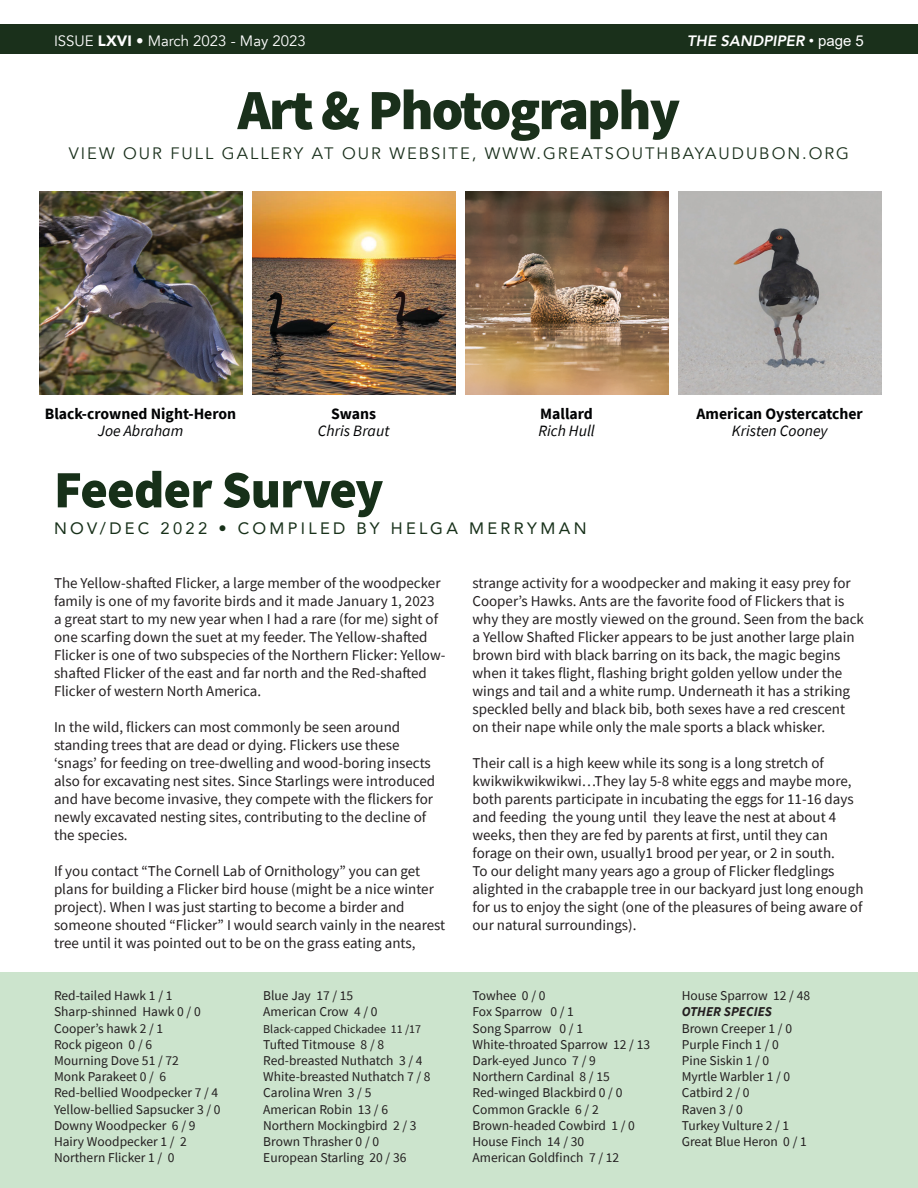
<style>
.page{position:relative;width:918px;height:1188px;background:#fff}
.page>*{position:absolute;margin:0;border:0;box-sizing:border-box;transform-origin:0 0}
.t1{font:900 57px "Source Sans Pro";letter-spacing:-.035em;color:#1a301b}
.Main_Heads{font:900 52.5px "Source Sans Pro";letter-spacing:-.015em;color:#173019}
.t2{font:16.5px "Avenir";letter-spacing:.12em;color:#1a301c}
.Main_Heads-2{font:16.5px "Avenir";letter-spacing:.2em;color:#173019}
.t3{font:700 15.75px/17.2px "Source Sans Pro";color:#020304;text-align:center}
.t4{font:italic 15.75px "Source Sans Pro";color:#020304}
.Main_Heads-3{font:15px/18px "Source Sans Pro";color:#231f20}
.t5{font:15px "Avenir";color:#fff}
.t6{font:italic 800 15px "Avenir";color:#fff}
.t7{font:13.5px "Source Sans Pro";color:#231f20}
.t8{font:italic 700 13.5px "Source Sans Pro";color:#231f20}
.t9{font:12px "Source Sans Pro";color:#231f20}
.s1{font-weight:900}
.s2{font-family:"Arial";font-weight:400;font-style:normal}
.s3{font-weight:400;font-style:italic}
</style>
<div class="page">
<div style="left:0;top:25px;width:918px;height:29px;background:#1a301b"></div>
<div style="left:0;top:972px;width:918px;height:216px;background:#cce4cd"></div>
<img style="left:39px;top:191px;width:203px;height:204px">
<img style="left:252px;top:191px;width:203px;height:204px">
<img style="left:465px;top:191px;width:203px;height:204px">
<img style="left:678px;top:191px;width:203px;height:204px">
<p class="t5" style="left:54px;top:32px;width:253px">ISSUE <span class="s1">LXVI</span> • March 2023 - May 2023</p>
<p class="t6" style="left:687px;top:32px;width:178px">THE SANDPIPER <span class="s2">• page 5</span></p>
<p class="t1" style="left:238px;top:71px;width:444px">Art &amp; Photography</p>
<p class="t2" style="left:69px;top:144px;width:782px">VIEW OUR FULL GALLERY AT OUR WEBSITE, WWW.GREATSOUTHBAYAUDUBON.ORG</p>
<p class="t3" style="left:45px;top:405px;width:193px">Black-crowned Night-Heron</p>
<p class="t4" style="left:98px;top:421px;width:87px">Joe Abraham</p>
<p class="t3" style="left:331px;top:405px;width:47px">Swans</p>
<p class="t4" style="left:318px;top:421px;width:73px">Chris Braut</p>
<p class="t3" style="left:540px;top:405px;width:54px">Mallard</p>
<p class="t4" style="left:538px;top:421px;width:58px">Rich Hull</p>
<p class="t3" style="left:697px;top:405px;width:168px">American Oystercatcher<br><span class="s3">Kristen Cooney</span></p>
<p class="Main_Heads" style="left:54px;top:454px;width:331px">Feeder Survey</p>
<p class="Main_Heads-2" style="left:54px;top:515px;width:534px">NOV/DEC 2022 • COMPILED BY HELGA MERRYMAN</p>
<p class="Main_Heads-3" style="left:54px;top:574px;width:393px">The Yellow-shafted Flicker, a large member of the woodpecker family is one of my favorite birds and it made January 1, 2023 a great start to my new year when I had a rare (for me) sight of one scarfing down the suet at my feeder. The Yellow-shafted Flicker is one of two subspecies of the Northern Flicker: Yellow&shy;shafted Flicker of the east and far north and the Red-shafted Flicker of western North America.</p>
<p class="Main_Heads-3" style="left:54px;top:718px;width:383px">In the wild, flickers can most commonly be seen around standing trees that are dead or dying. Flickers use these ‘snags’ for feeding on tree-dwelling and wood-boring insects also for excavating nest sites. Since Starlings were introduced and have become invasive, they compete with the flickers for newly excavated nesting sites, contributing to the decline of the species.</p>
<p class="Main_Heads-3" style="left:54px;top:862px;width:393px">If you contact “The Cornell Lab of Ornithology” you can get plans for building a Flicker bird house (might be a nice winter project). When I was just starting to become a birder and someone shouted “Flicker” I would search vainly in the nearest tree until it was pointed out to be on the grass eating ants,</p>
<p class="t7" style="left:54px;top:987px;width:120px">Red-tailed Hawk 1 / 1</p>
<p class="t7" style="left:54px;top:1003px;width:148px">Sharp-shinned Hawk 0 / 0</p>
<p class="t7" style="left:54px;top:1019px;width:111px">Cooper’s hawk 2 / 1</p>
<p class="t7" style="left:54px;top:1036px;width:100px">Rock pigeon 0 / 6</p>
<p class="t7" style="left:54px;top:1052px;width:126px">Mourning Dove 51 / 72</p>
<p class="t7" style="left:54px;top:1068px;width:114px">Monk Parakeet 0 / 6</p>
<p class="t7" style="left:54px;top:1084px;width:166px">Red-bellied Woodpecker 7 / 4</p>
<p class="t7" style="left:54px;top:1100px;width:168px">Yellow-bellied Sapsucker 3 / 0</p>
<p class="t7" style="left:54px;top:1117px;width:143px">Downy Woodpecker 6 / 9</p>
<p class="t7" style="left:54px;top:1133px;width:134px">Hairy Woodpecker 1 / 2</p>
<p class="t7" style="left:54px;top:1149px;width:122px">Northern Flicker 1 / 0</p>
<p class="t7" style="left:263px;top:987px;width:92px">Blue Jay 17 / 15</p>
<p class="t7" style="left:263px;top:1003px;width:116px">American Crow 4 / 0</p>
<p class="t9" style="left:263px;top:1021px;width:160px">Black-capped Chickadee 11 /17</p>
<p class="t7" style="left:263px;top:1036px;width:122px">Tufted Titmouse 8 / 8</p>
<p class="t7" style="left:263px;top:1052px;width:161px">Red-breasted Nuthatch 3 / 4</p>
<p class="t7" style="left:263px;top:1068px;width:169px">White-breasted Nuthatch 7 / 8</p>
<p class="t7" style="left:263px;top:1084px;width:110px">Carolina Wren 3 / 5</p>
<p class="t7" style="left:263px;top:1100px;width:126px">American Robin 13 / 6</p>
<p class="t7" style="left:263px;top:1117px;width:155px">Northern Mockingbird 2 / 3</p>
<p class="t7" style="left:263px;top:1133px;width:117px">Brown Thrasher 0 / 0</p>
<p class="t7" style="left:263px;top:1149px;width:145px">European Starling 20 / 36</p>
<p class="Main_Heads-3" style="left:472px;top:574px;width:393px">strange activity for a woodpecker and making it easy prey for Cooper’s Hawks. Ants are the favorite food of Flickers that is why they are mostly viewed on the ground. Seen from the back a Yellow Shafted Flicker appears to be just another large plain brown bird with black barring on its back, the magic begins when it takes flight, flashing bright golden yellow under the wings and tail and a white rump. Underneath it has a striking speckled belly and black bib, both sexes have a red crescent on their nape while only the male sports a black whisker.</p>
<p class="Main_Heads-3" style="left:472px;top:754px;width:393px">Their call is a high keew while its song is a long stretch of kwikwikwikwikwi…They lay 5-8 white eggs and maybe more, both parents participate in incubating the eggs for 11-16 days and feeding the young until they leave the nest at about 4 weeks, then they are fed by parents at first, until they can forage on their own, usually1 brood per year, or 2 in south.<br>To our delight many years ago a group of Flicker fledglings alighted in the crabapple tree in our backyard just long enough for us to enjoy the sight (one of the pleasures of being aware of our natural surroundings).</p>
<p class="t7" style="left:472px;top:987px;width:74px">Towhee 0 / 0</p>
<p class="t7" style="left:472px;top:1003px;width:103px">Fox Sparrow 0 / 1</p>
<p class="t7" style="left:472px;top:1019px;width:112px">Song Sparrow 0 / 1</p>
<p class="t7" style="left:472px;top:1036px;width:179px">White-throated Sparrow 12 / 13</p>
<p class="t7" style="left:472px;top:1052px;width:125px">Dark-eyed Junco 7 / 9</p>
<p class="t7" style="left:472px;top:1068px;width:139px">Northern Cardinal 8 / 15</p>
<p class="t7" style="left:472px;top:1084px;width:151px">Red-winged Blackbird 0 / 0</p>
<p class="t7" style="left:472px;top:1100px;width:128px">Common Grackle 6 / 2</p>
<p class="t7" style="left:472px;top:1117px;width:164px">Brown-headed Cowbird 1 / 0</p>
<p class="t7" style="left:472px;top:1133px;width:113px">House Finch 14 / 30</p>
<p class="t7" style="left:472px;top:1149px;width:148px">American Goldfinch 7 / 12</p>
<p class="t7" style="left:682px;top:987px;width:130px">House Sparrow 12 / 48</p>
<p class="t8" style="left:682px;top:1003px;width:92px">OTHER SPECIES</p>
<p class="t7" style="left:682px;top:1019px;width:112px">Brown Creeper 1 / 0</p>
<p class="t7" style="left:682px;top:1036px;width:99px">Purple Finch 1 / 0</p>
<p class="t7" style="left:682px;top:1052px;width:89px">Pine Siskin 1 / 0</p>
<p class="t7" style="left:682px;top:1068px;width:110px">Myrtle Warbler 1 / 0</p>
<p class="t7" style="left:682px;top:1084px;width:69px">Catbird 2 / 0</p>
<p class="t7" style="left:682px;top:1100px;width:63px">Raven 3 / 0</p>
<p class="t7" style="left:682px;top:1117px;width:109px">Turkey Vulture 2 / 1</p>
<p class="t7" style="left:682px;top:1133px;width:127px">Great Blue Heron 0 / 1</p>
</div>
